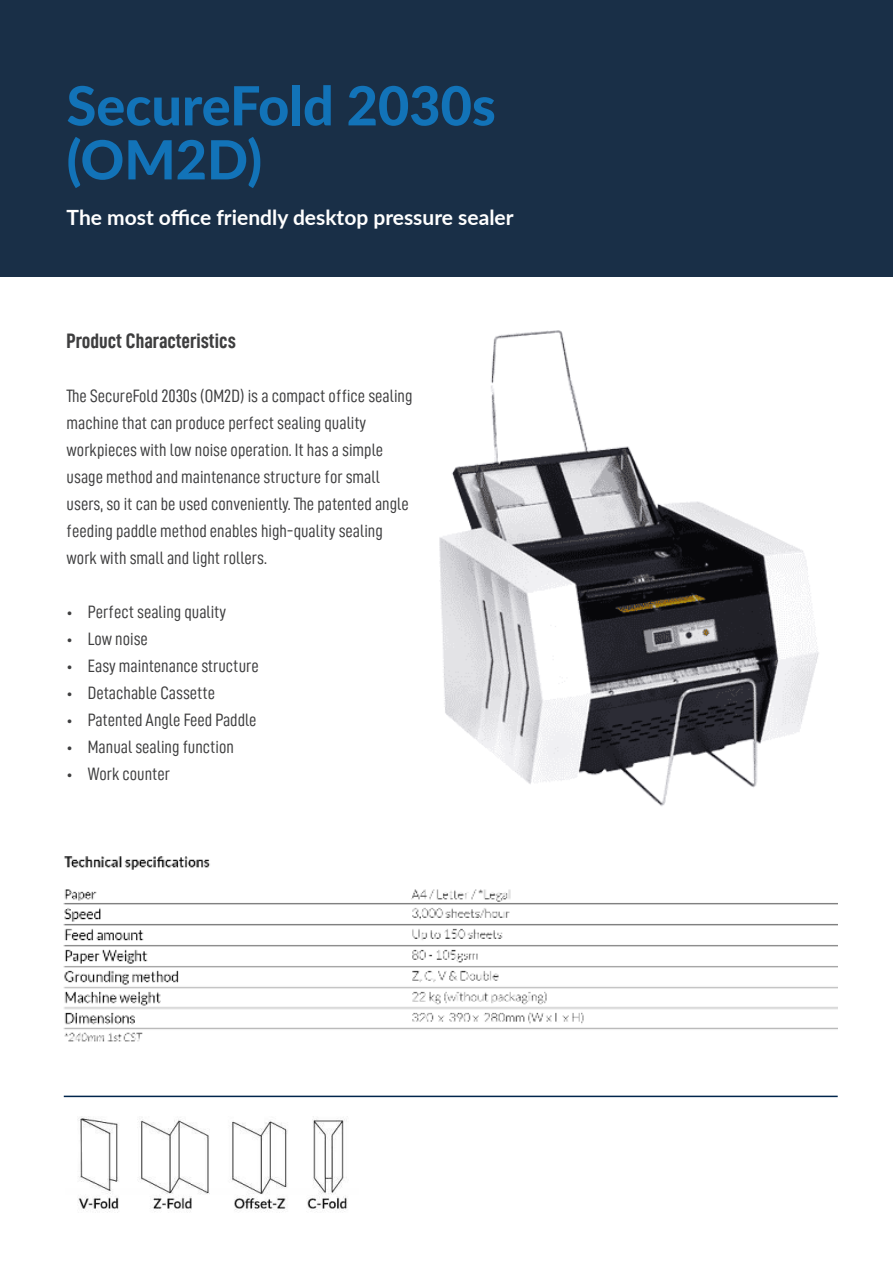
<style>
.page{position:relative;width:893px;height:1263px;background:#fff}
.page>*{position:absolute;margin:0;border:0;box-sizing:border-box;transform-origin:0 0}
.t1{font:800 54px/54px "Lato";color:#1273b8}
.t2{font:700 21px "Lato";color:#fff}
.t3{font:21px "D DIN Condensed Bold";color:#3e3e3f}
.t4{font:18px/27px "D DIN Condensed";color:#3e3e3f}
.s1{font-size:15px}
</style>
<div class="page">
<div style="left:0;top:0;width:893px;height:276px;background:#192f47"></div>
<img style="left:439px;top:330px;width:380px;height:476px">
<img style="left:63px;top:856px;width:775px;height:186px">
<hr style="left:64px;top:1096px;width:774px;height:1px;background:#00254c">
<img style="left:77px;top:1116px;width:271px;height:97px">
<h1 class="t1" style="left:67px;top:81px;width:431px">SecureFold 2030s (OM2D)</h1>
<p class="t2" style="left:67px;top:202px;width:448px">The most office friendly desktop pressure sealer</p>
<p class="t3" style="left:67px;top:329px;width:171px">Product Characteristics</p>
<p class="t4" style="left:67px;top:382px;width:347px">The SecureFold 2030s (OM2D) is a compact office sealing machine that can produce perfect sealing quality workpieces with low noise operation. It has a simple usage method and maintenance structure for small users, so it can be used conveniently. The patented angle feeding paddle method enables high-quality sealing work with small and light rollers.</p>
<p class="t4" style="left:67px;top:598px;width:161px"><span class="s1">•</span> Perfect sealing quality</p>
<p class="t4" style="left:67px;top:625px;width:83px"><span class="s1">•</span> Low noise</p>
<p class="t4" style="left:67px;top:652px;width:194px"><span class="s1">•</span> Easy maintenance structure</p>
<p class="t4" style="left:67px;top:679px;width:150px"><span class="s1">•</span> Detachable Cassette</p>
<p class="t4" style="left:67px;top:706px;width:192px"><span class="s1">•</span> Patented Angle Feed Paddle</p>
<p class="t4" style="left:67px;top:733px;width:169px"><span class="s1">•</span> Manual sealing function</p>
<p class="t4" style="left:67px;top:760px;width:105px"><span class="s1">•</span> Work counter</p>
</div>
